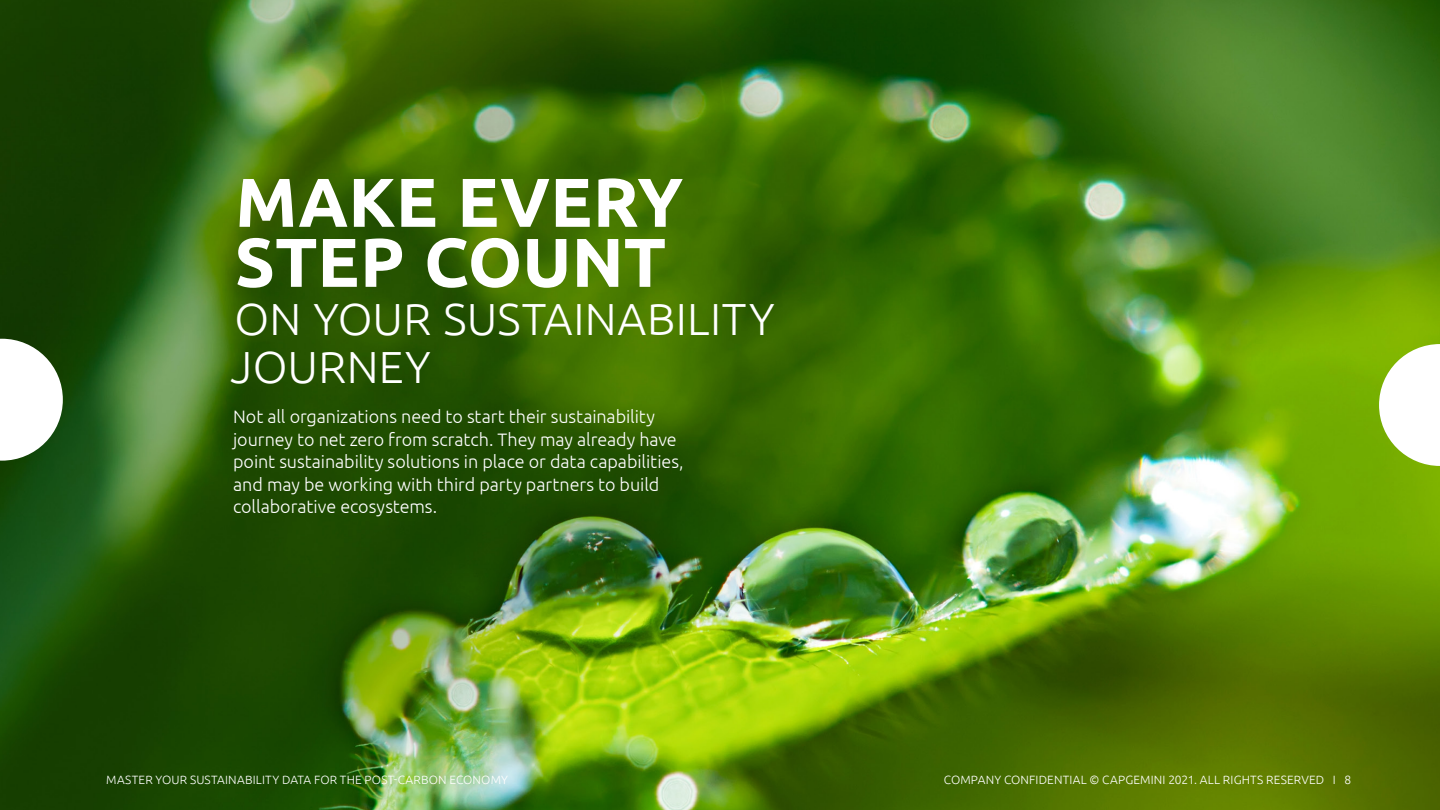
<style>
.page{position:relative;width:1440px;height:810px;background:#fff}
.page>*{position:absolute;margin:0;border:0;box-sizing:border-box;transform-origin:0 0}
.t1{font:700 69px/60px "Ubuntu";letter-spacing:.005em;color:#fff}
.t2{font:300 45px/48px "Ubuntu";letter-spacing:.005em;color:#fff}
.t3{font:300 18px/22.5px "Ubuntu";letter-spacing:-.005em;color:#fff}
.t4{font:300 12px "Ubuntu";letter-spacing:.015em;color:#fff}
</style>
<div class="page">
<img style="left:0;top:0;width:1440px;height:810px">
<svg style="left:1379px;top:344px;width:61px;height:122px"></svg>
<svg style="left:0;top:339px;width:63px;height:122px"></svg>
<h1 class="t1" style="left:235px;top:171px;width:450px">MAKE EVERY<br>STEP COUNT</h1>
<h2 class="t2" style="left:231px;top:294px;width:545px">ON YOUR SUSTAINABILITY<br>JOURNEY</h2>
<p class="t3" style="left:233px;top:405px;width:452px">Not all organizations need to start their sustainability journey to net zero from scratch. They may already have point sustainability solutions in place or data capabilities, and may be working with third party partners to build collaborative ecosystems.</p>
<p class="t4" style="left:106px;top:772px;width:403px">MASTER YOUR SUSTAINABILITY DATA FOR THE POST-CARBON ECONOMY</p>
<p class="t4" style="left:944px;top:772px;width:409px">COMPANY CONFIDENTIAL © CAPGEMINI 2021. ALL RIGHTS RESERVED I 8</p>
</div>
